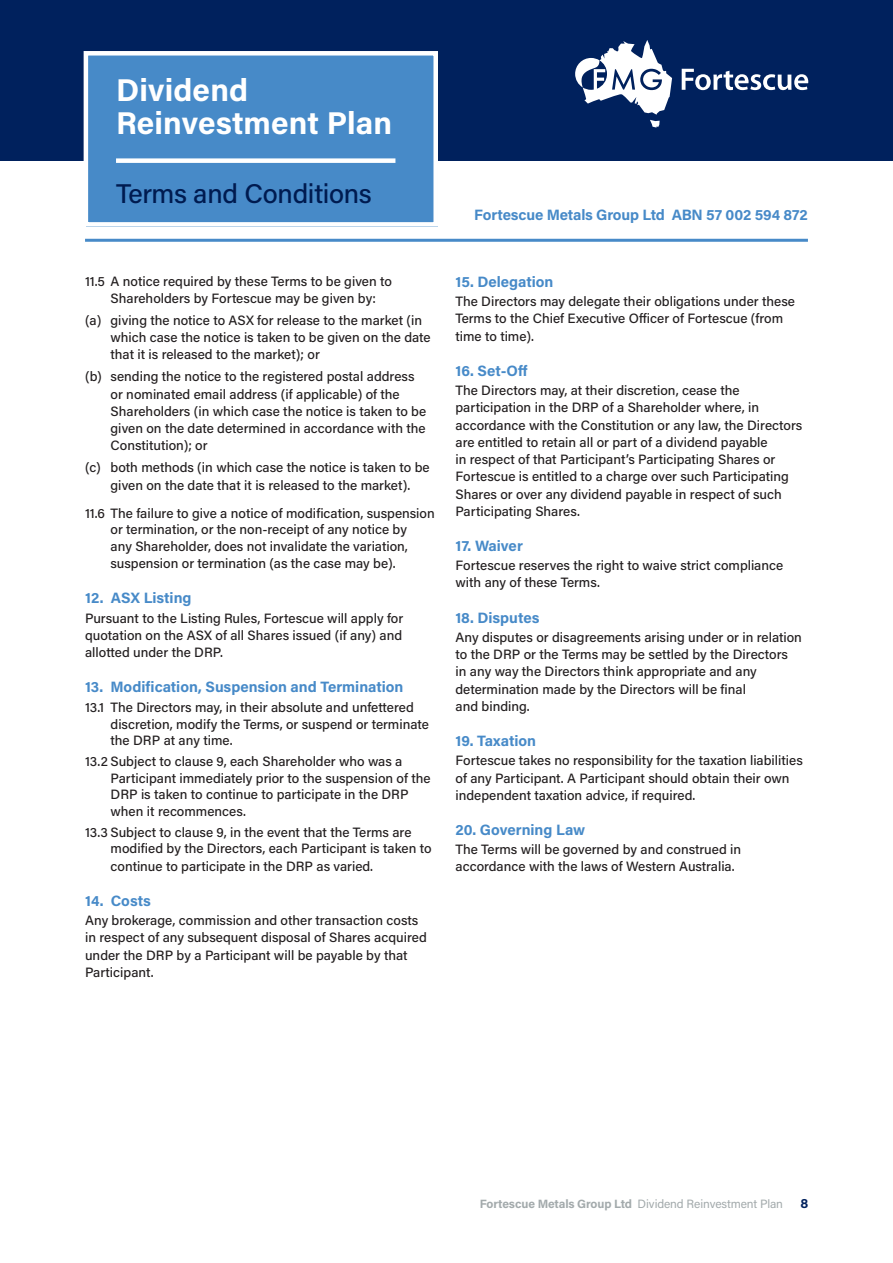
<style>
.page{position:relative;width:893px;height:1263px;background:#fff}
.page>*{position:absolute;margin:0;border:0;box-sizing:border-box;transform-origin:0 0}
.t1{font:700 31.5px/33.2px "Acumin Pro";letter-spacing:.005em;color:#fff}
.t2{font:500 27px "Acumin Pro";letter-spacing:-.01em;color:#001b50}
.Body_Sub{font:700 15px "Acumin Pro";color:#478ac8}
.body_copy{font:500 13.5px/17.2px "Acumin Pro";color:#231f20}
.Bullet_points_number{font:500 13.5px/17.2px "Acumin Pro";color:#231f20}
.t3{font:700 13.5px "Acumin Pro";color:#00215d}
.t4{font:12px "Acumin Pro";letter-spacing:-.01em;color:#a3aaac}
.s1{font-weight:700}
</style>
<div class="page">
<div style="left:0;top:0;width:893px;height:161px;background:#00215d"></div>
<svg style="left:650px;top:120px;width:10px;height:8px"></svg>
<svg style="left:575px;top:40px;width:97px;height:74px"></svg>
<svg style="left:682px;top:69px;width:126px;height:21px"></svg>
<div style="left:87px;top:53px;width:351px;height:174px;background:#478ac8"></div>
<div style="left:116px;top:158px;width:279px;height:5px;background:#fff"></div>
<hr style="left:85px;top:239px;width:723px;height:3px;background:#478ac8">
<div style="left:84px;top:51px;width:354px;height:176px;border:4px solid #fff"></div>
<p class="t1" style="left:116px;top:72px;width:278px">Dividend<br>Reinvestment Plan</p>
<p class="t2" style="left:116px;top:174px;width:257px">Terms and Conditions</p>
<p class="Bullet_points_number" style="left:111px;top:272px;width:283px;text-indent:-26px">11.5 A notice required by these Terms to be given to<br>Shareholders by Fortescue may be given by:</p>
<p class="Bullet_points_number" style="left:111px;top:311px;width:322px;text-indent:-26px">(a) giving the notice to ASX for release to the market (in which case the notice is taken to be given on the date that it is released to the market); or</p>
<p class="Bullet_points_number" style="left:111px;top:367px;width:317px;text-indent:-26px">(b) sending the notice to the registered postal address or nominated email address (if applicable) of the Shareholders (in which case the notice is taken to be given on the date determined in accordance with the Constitution); or</p>
<p class="Bullet_points_number" style="left:85px;top:458px;width:346px;text-align:center">(c) both methods (in which case the notice is taken to be given on the date that it is released to the market).</p>
<p class="Bullet_points_number" style="left:111px;top:504px;width:326px;line-height:16.8px;text-indent:-26px">11.6 The failure to give a notice of modification, suspension or termination, or the non-receipt of any notice by<br>any Shareholder, does not invalidate the variation, suspension or termination (as the case may be).</p>
<p class="Body_Sub" style="left:85px;top:587px;width:108px">12. ASX Listing</p>
<p class="body_copy" style="left:85px;top:609px;width:320px;text-align:justify">Pursuant to the Listing Rules, Fortescue will apply for quotation on the ASX of all Shares issued (if any) and allotted under the DRP.</p>
<p class="Body_Sub" style="left:85px;top:676px;width:320px">13. Modification, Suspension and Termination</p>
<p class="Bullet_points_number" style="left:111px;top:698px;width:320px;line-height:16.5px;text-indent:-26px">13.1 The Directors may, in their absolute and unfettered discretion, modify the Terms, or suspend or terminate the DRP at any time.</p>
<p class="Bullet_points_number" style="left:111px;top:753px;width:322px;line-height:16.5px;text-indent:-26px">13.2 Subject to clause 9, each Shareholder who was a Participant immediately prior to the suspension of the DRP is taken to continue to participate in the DRP when it recommences.</p>
<p class="Bullet_points_number" style="left:111px;top:823px;width:323px;line-height:16.8px;text-indent:-26px">13.3 Subject to clause 9, in the event that the Terms are modified by the Directors, each Participant is taken to continue to participate in the DRP as varied.</p>
<p class="Body_Sub" style="left:85px;top:890px;width:67px">14. Costs</p>
<p class="body_copy" style="left:85px;top:911px;width:343px">Any brokerage, commission and other transaction costs in respect of any subsequent disposal of Shares acquired under the DRP by a Participant will be payable by that Participant.</p>
<p class="Body_Sub" style="left:474px;top:204px;width:335px">Fortescue Metals Group Ltd ABN 57 002 594 872</p>
<p class="Body_Sub" style="left:455px;top:271px;width:99px">15. Delegation</p>
<p class="body_copy" style="left:455px;top:292px;width:341px">The Directors may delegate their obligations under these<br>Terms to the Chief Executive Officer of Fortescue (from time to time).</p>
<p class="Body_Sub" style="left:455px;top:360px;width:74px">16. Set-Off</p>
<p class="body_copy" style="left:455px;top:381px;width:348px">The Directors may, at their discretion, cease the participation in the DRP of a Shareholder where, in accordance with the Constitution or any law, the Directors are entitled to retain all or part of a dividend payable<br>in respect of that Participant’s Participating Shares or Fortescue is entitled to a charge over such Participating Shares or over any dividend payable in respect of such Participating Shares.</p>
<p class="Body_Sub" style="left:455px;top:535px;width:69px">17. Waiver</p>
<p class="body_copy" style="left:455px;top:556px;width:329px">Fortescue reserves the right to waive strict compliance with any of these Terms.</p>
<p class="Body_Sub" style="left:455px;top:607px;width:85px">18. Disputes</p>
<p class="body_copy" style="left:455px;top:628px;width:348px">Any disputes or disagreements arising under or in relation to the DRP or the Terms may be settled by the Directors in any way the Directors think appropriate and any determination made by the Directors will be final<br>and binding.</p>
<p class="Body_Sub" style="left:455px;top:730px;width:82px">19. Taxation</p>
<p class="body_copy" style="left:455px;top:751px;width:349px">Fortescue takes no responsibility for the taxation liabilities of any Participant. A Participant should obtain their own independent taxation advice, if required.</p>
<p class="Body_Sub" style="left:455px;top:819px;width:131px">20. Governing Law</p>
<p class="body_copy" style="left:455px;top:840px;width:287px">The Terms will be governed by and construed in accordance with the laws of Western Australia.</p>
<p class="t4" style="left:480px;top:1195px;width:305px"><span class="s1">Fortescue Metals Group Ltd</span> Dividend Reinvestment Plan</p>
<p class="t3" style="left:800px;top:1193px;width:9px">8</p>
</div>
